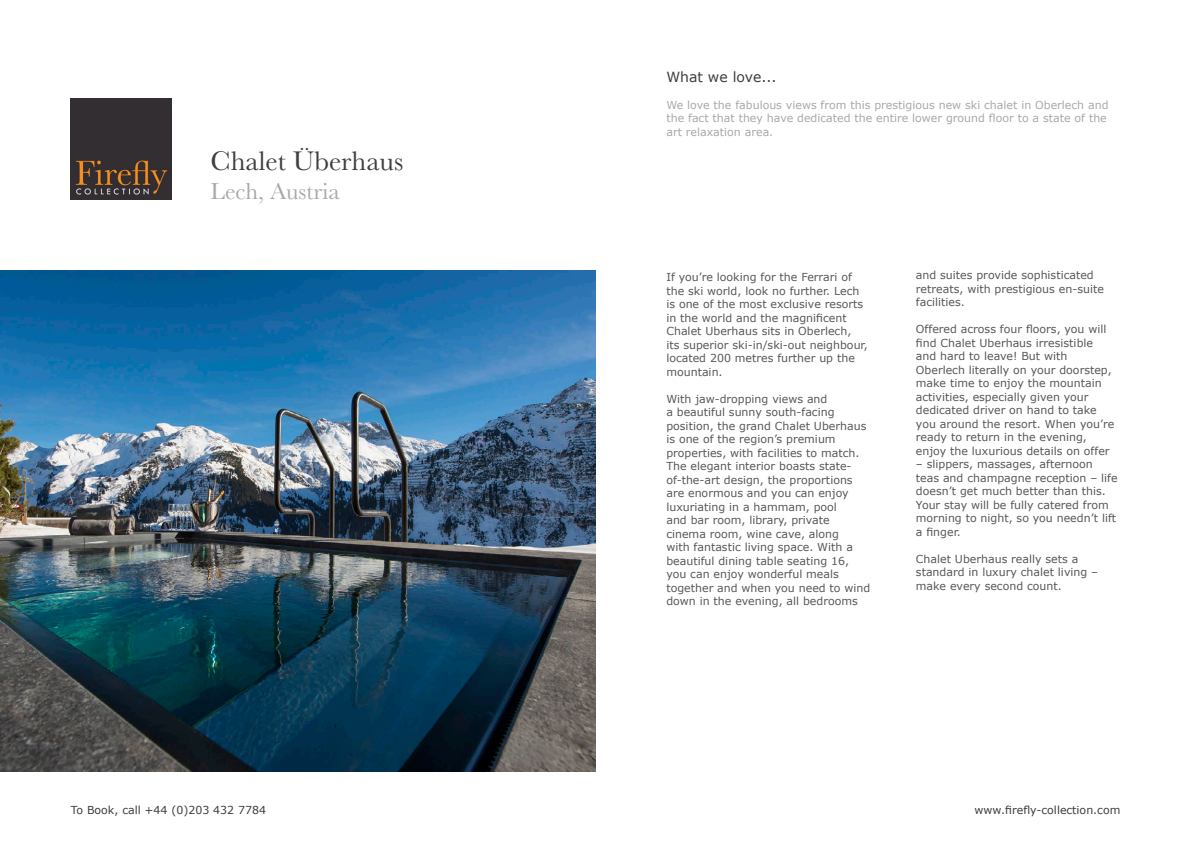
<style>
.page{position:relative;width:1191px;height:842px;background:#fff}
.page>*{position:absolute;margin:0;border:0;box-sizing:border-box;transform-origin:0 0}
.t1{font:28px "Baskerville";color:#3e3e3f}
.t2{font:24px "Baskerville";color:#a8a9ad}
.t3{font:14px "Verdana";color:#3e3e3f}
.t4{font:11px/13.5px "Verdana";color:#57585a}
.t5{font:11px/13.5px "Verdana";color:#a8a9ad}
.t6{font:11px "Verdana";color:#3e3e3f}
</style>
<div class="page">
<img style="left:71px;top:99px;width:101px;height:101px">
<img style="left:0;top:271px;width:595px;height:500px">
<p class="t1" style="left:210px;top:143px;width:194px">Chalet Überhaus</p>
<p class="t2" style="left:210px;top:176px;width:131px">Lech, Austria</p>
<p class="t6" style="left:71px;top:802px;width:197px">To Book, call +44 (0)203 432 7784</p>
<p class="t3" style="left:666px;top:67px;width:112px">What we love...</p>
<p class="t5" style="left:666px;top:98px;width:443px">We love the fabulous views from this prestigious new ski chalet in Oberlech and the fact that they have dedicated the entire lower ground floor to a state of the art relaxation area.</p>
<p class="t4" style="left:666px;top:270px;width:203px">If you’re looking for the Ferrari of the ski world, look no further. Lech is one of the most exclusive resorts in the world and the magnificent<br>Chalet Uberhaus sits in Oberlech,<br>its superior ski-in/ski-out neighbour, located 200 metres further up the mountain.</p>
<p class="t4" style="left:666px;top:392px;width:205px">With jaw-dropping views and<br>a beautiful sunny south-facing position, the grand Chalet Uberhaus is one of the region’s premium properties, with facilities to match.<br>The elegant interior boasts state&shy;of-the-art design, the proportions are enormous and you can enjoy luxuriating in a hammam, pool<br>and bar room, library, private cinema room, wine cave, along<br>with fantastic living space. With a beautiful dining table seating 16, you can enjoy wonderful meals together and when you need to wind down in the evening, all bedrooms</p>
<p class="t4" style="left:916px;top:268px;width:189px">and suites provide sophisticated retreats, with prestigious en-suite facilities.</p>
<p class="t4" style="left:916px;top:322px;width:200px">Offered across four floors, you will find Chalet Uberhaus irresistible and hard to leave! But with Oberlech literally on your doorstep, make time to enjoy the mountain activities, especially given your dedicated driver on hand to take you around the resort. When you’re ready to return in the evening, enjoy the luxurious details on offer</p>
<p class="t4" style="left:916px;top:457px;width:203px">– slippers, massages, afternoon teas and champagne reception – life doesn’t get much better than this.<br>Your stay will be fully catered from morning to night, so you needn’t lift a finger.</p>
<p class="t4" style="left:916px;top:552px;width:184px">Chalet Uberhaus really sets a standard in luxury chalet living – make every second count.</p>
<p class="t6" style="left:974px;top:802px;width:147px">www.firefly-collection.com</p>
</div>
